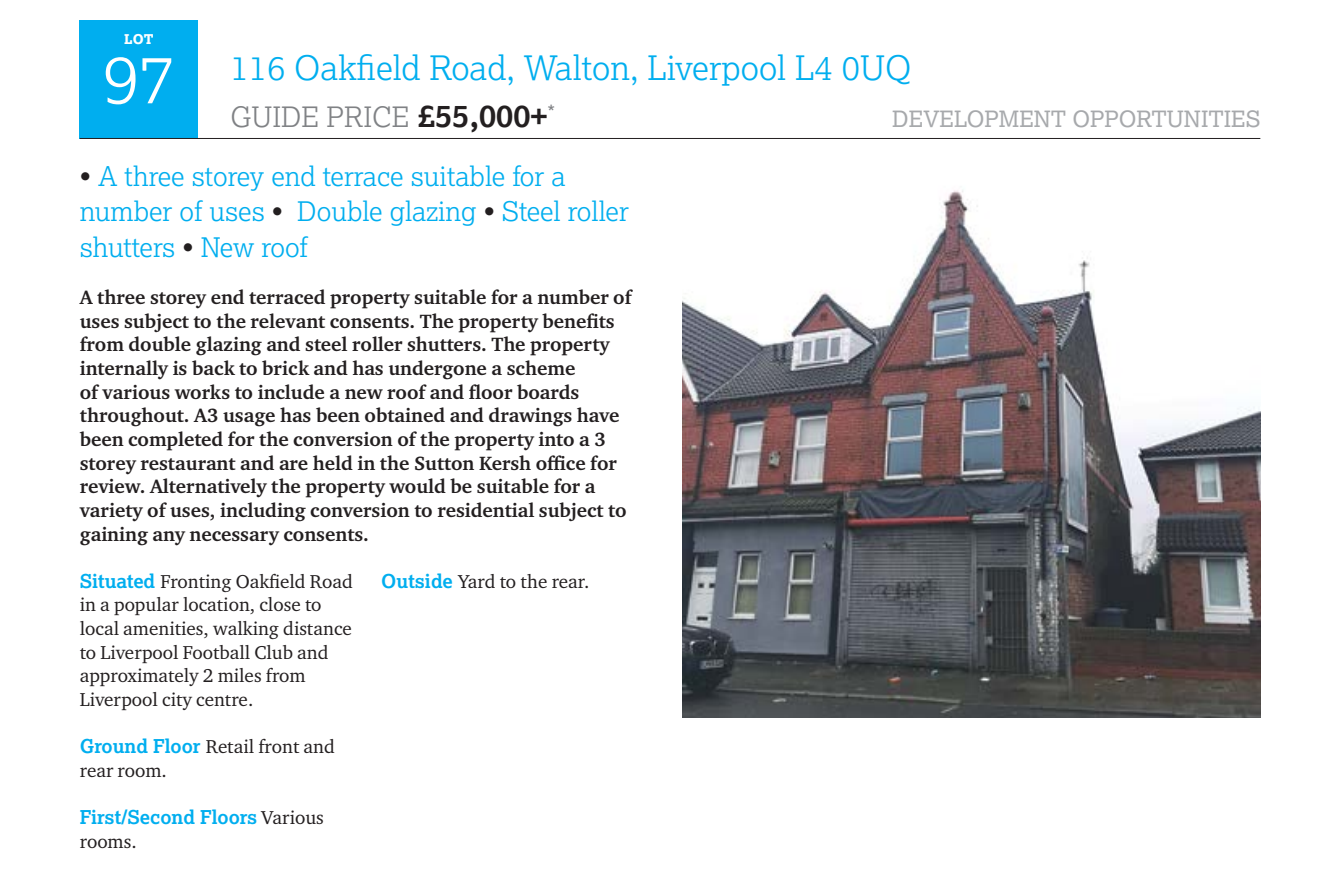
<style>
.page{position:relative;width:1338px;height:887px;background:#fff}
.page>*{position:absolute;margin:0;border:0;box-sizing:border-box;transform-origin:0 0}
.t1{font:300 67.5px "Lexia";color:#fff}
.t2{font:300 33.75px "Lexia";color:#00aeef}
.t3{font:300 28.12px "Lexia";color:#808285}
.t4{font:300 27px/35.3px "Lexia";color:#00aeef}
.t5{font:22.5px "Lexia";color:#a7a9ac}
.t6{font:700 19.8px/23.6px "Charter ITC Pro";color:#231f20}
.t7{font:19.12px/23.6px "Charter ITC Pro";color:#231f20}
.t8{font:700 19.12px "Lexia";color:#00aeef}
.t9{font:800 13.5px "Lexia";color:#fff}
.s1{font-weight:700;font-size:31.5px;color:#231f20}
.s2{color:#231f20}
.s3{font-family:"Lexia";font-weight:700;color:#00aeef}
.s4{font-family:"Charter ITC Pro";font-weight:400;color:#231f20}
</style>
<div class="page">
<div style="left:80px;top:21px;width:118px;height:118px;background:#00aeef"></div>
<hr style="left:80px;top:138px;width:1180px;height:1px;background:#231f20">
<img style="left:682px;top:190px;width:578px;height:528px">
<p class="t9" style="left:124px;top:31px;width:31px">LOT</p>
<h1 class="t1" style="left:103px;top:36px;width:74px">97</h1>
<h2 class="t2" style="left:230px;top:46px;width:682px">116 Oakfield Road, Walton, Liverpool L4 0UQ</h2>
<h3 class="t3" style="left:230px;top:99px;width:326px">GUIDE PRICE <span class="s1">£55,000+</span><sup>*</sup></h3>
<p class="t5" style="left:892px;top:105px;width:369px">DEVELOPMENT OPPORTUNITIES</p>
<h3 class="t4" style="left:80px;top:158px;width:550px"><span class="s2">•</span> A three storey end terrace suitable for a number of uses <span class="s2">•</span> Double glazing <span class="s2">•</span> Steel roller shutters <span class="s2">•</span> New roof</h3>
<p class="t6" style="left:80px;top:286px;width:553px">A three storey end terraced property suitable for a number of uses subject to the relevant consents. The property benefits from double glazing and steel roller shutters. The property internally is back to brick and has undergone a scheme<br>of various works to include a new roof and floor boards throughout. A3 usage has been obtained and drawings have been completed for the conversion of the property into a 3 storey restaurant and are held in the Sutton Kersh office for review. Alternatively the property would be suitable for a variety of uses, including conversion to residential subject to gaining any necessary consents.</p>
<p class="t7" style="left:80px;top:569px;width:274px"><span class="s3">Situated</span> Fronting Oakfield Road in a popular location, close to local amenities, walking distance to Liverpool Football Club and approximately 2 miles from<br>Liverpool city centre.</p>
<p class="t7" style="left:80px;top:734px;width:257px"><span class="s3">Ground Floor</span> Retail front and rear room.</p>
<p class="t8" style="left:80px;top:805px;width:246px">First/Second Floors <span class="s4">Various</span></p>
<p class="t7" style="left:80px;top:829px;width:58px">rooms.</p>
<p class="t7" style="left:381px;top:569px;width:210px"><span class="s3">Outside</span> Yard to the rear.</p>
</div>
